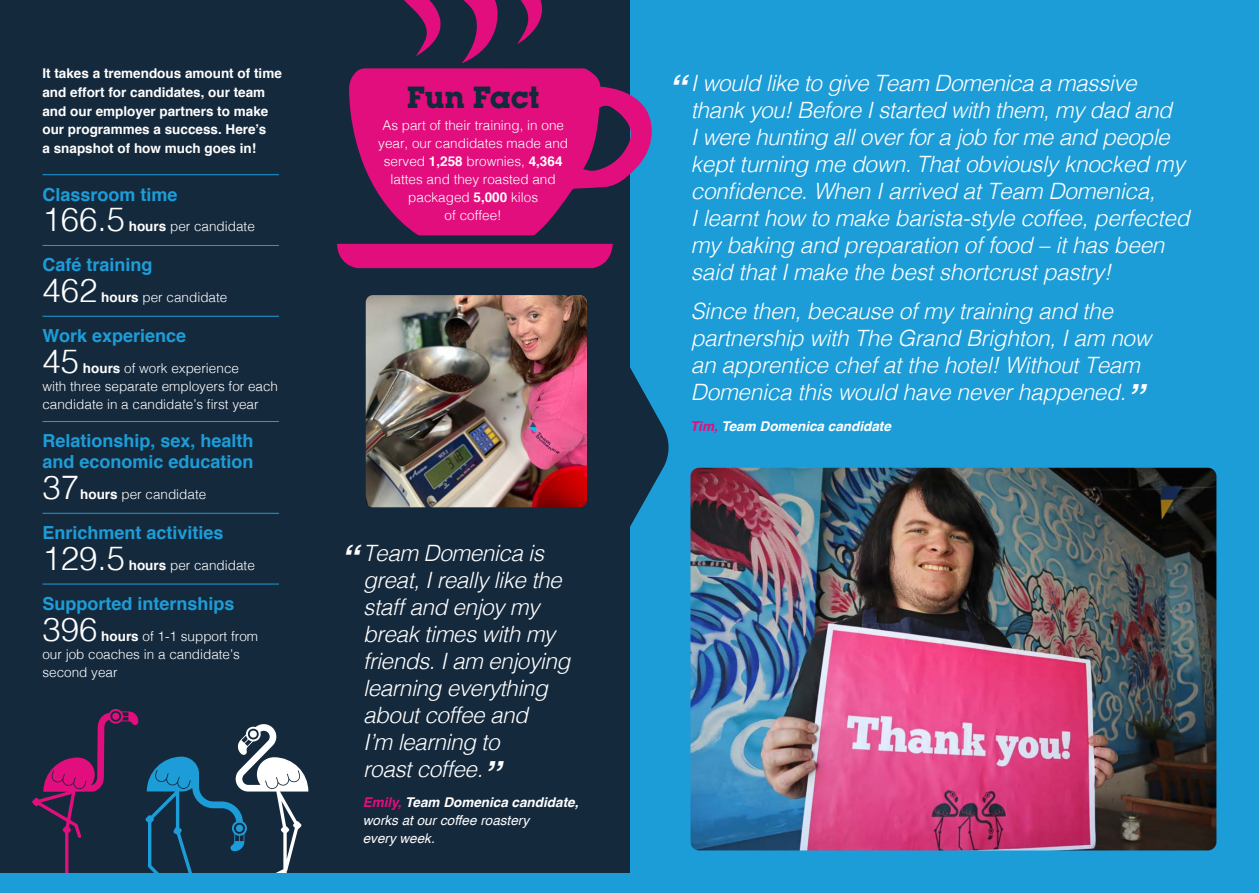
<style>
.page{position:relative;width:1259px;height:893px;background:#fff}
.page>*{position:absolute;margin:0;border:0;box-sizing:border-box;transform-origin:0 0}
.t1{font:300 33px "Helvetica";color:#fff}
.t2{font:700 30px "Lubalin Graph Std";color:#15293d}
.t3{font:italic 300 22.5px/27px "Helvetica";letter-spacing:-.01em;color:#fff}
.t4{font:700 18px/21px "Helvetica";color:#1d9dd8}
.t5{font:300 13.5px/18px "Helvetica";color:#fff}
.t6{font:700 13.5px/18.8px "Helvetica";color:#fff}
.t7{font:italic 13.5px/18px "Helvetica";color:#fff}
.t8{font:italic 700 13.5px "Helvetica";color:#fff}
.s1{font-weight:700}
.s2{font-weight:700;font-size:36px}
.s3{font-weight:700;color:#e20e7d}
.s4{color:#e20e7d}
</style>
<div class="page">
<div style="left:629px;top:0;width:630px;height:893px;background:#1d9dd8"></div>
<div style="left:0;top:0;width:629px;height:893px;background:#15293d"></div>
<svg style="left:365px;top:281px;width:304px;height:331px"></svg>
<svg style="left:145px;top:724px;width:163px;height:149px"></svg>
<svg style="left:32px;top:709px;width:106px;height:164px"></svg>
<hr style="left:42px;top:174px;width:237px;height:1px;background:#1d9dd8">
<hr style="left:42px;top:245px;width:237px;height:1px;background:#1d9dd8">
<hr style="left:42px;top:316px;width:237px;height:1px;background:#1d9dd8">
<hr style="left:42px;top:421px;width:237px;height:1px;background:#1d9dd8">
<hr style="left:42px;top:513px;width:237px;height:1px;background:#1d9dd8">
<hr style="left:42px;top:584px;width:237px;height:1px;background:#1d9dd8">
<img style="left:690px;top:468px;width:526px;height:382px">
<img style="left:366px;top:295px;width:221px;height:212px">
<div style="left:0;top:873px;width:1259px;height:20px;background:#1d9dd8"></div>
<div style="left:337px;top:244px;width:276px;height:24px;background:#e20e7d"></div>
<svg style="left:349px;top:68px;width:303px;height:167px;fill:#e20e7d"></svg>
<svg style="left:404px;top:0;width:138px;height:63px"></svg>
<p class="t6" style="left:42px;top:64px;width:241px">It takes a tremendous amount of time and effort for candidates, our team and our employer partners to make our programmes a success. Here’s<br>a snapshot of how much goes in!</p>
<p class="t4" style="left:42px;top:184px;width:137px">Classroom time</p>
<h1 class="t1" style="left:42px;top:192px;width:84px">166.5</h1>
<p class="t5" style="left:129px;top:217px;width:128px"><span class="s1">hours</span> per candidate</p>
<p class="t4" style="left:42px;top:255px;width:112px">Café training</p>
<h1 class="t1" style="left:42px;top:262px;width:57px">462</h1>
<p class="t5" style="left:101px;top:287px;width:128px"><span class="s1">hours</span> per candidate</p>
<p class="t4" style="left:42px;top:326px;width:145px">Work experience</p>
<h1 class="t1" style="left:42px;top:333px;width:38px">45</h1>
<p class="t5" style="left:42px;top:358px;width:237px;text-indent:40px"><span class="s1">hours</span> of work experience<br>with three separate employers for each candidate in a candidate’s first year</p>
<p class="t4" style="left:42px;top:431px;width:213px">Relationship, sex, health and economic education</p>
<h1 class="t1" style="left:42px;top:459px;width:38px">37</h1>
<p class="t5" style="left:80px;top:484px;width:128px"><span class="s1">hours</span> per candidate</p>
<p class="t4" style="left:42px;top:523px;width:183px">Enrichment activities</p>
<h1 class="t1" style="left:42px;top:530px;width:84px">129.5</h1>
<p class="t5" style="left:129px;top:555px;width:128px"><span class="s1">hours</span> per candidate</p>
<p class="t4" style="left:42px;top:593px;width:194px">Supported internships</p>
<h1 class="t1" style="left:42px;top:601px;width:57px">396</h1>
<p class="t5" style="left:42px;top:626px;width:217px;text-indent:59px"><span class="s1">hours</span> of 1-1 support from our job coaches in a candidate’s second year</p>
<h2 class="t2" style="left:407px;top:78px;width:134px">Fun Fact</h2>
<p class="t5" style="left:378px;top:115px;width:191px;text-align:center">As part of their training, in one year, our candidates made and served <span class="s1">1,258</span> brownies, <span class="s1">4,364 </span>lattes and they roasted and packaged <span class="s1">5,000</span> kilos<br>of coffee!</p>
<p class="t3" style="left:363px;top:538px;width:208px;text-indent:-23px"><span class="s2">“</span> Team Domenica is great, I really like the staff and enjoy my break times with my friends. I am enjoying learning everything about coffee and<br>I’m learning to<br>roast coffee.<span class="s2">”</span></p>
<p class="t7" style="left:363px;top:794px;width:217px"><span class="s3">Emily,</span> <span class="s1">Team Domenica candidate, </span>works at our coffee roastery<br>every week.</p>
<p class="t3" style="left:691px;top:68px;width:500px;text-indent:-23px"><span class="s2">“</span> I would like to give Team Domenica a massive thank you! Before I started with them, my dad and<br>I were hunting all over for a job for me and people kept turning me down. That obviously knocked my confidence. When I arrived at Team Domenica,<br>I learnt how to make barista-style coffee, perfected my baking and preparation of food – it has been said that I make the best shortcrust pastry!</p>
<p class="t3" style="left:691px;top:296px;width:462px">Since then, because of my training and the partnership with The Grand Brighton, I am now an apprentice chef at the hotel! Without Team Domenica this would have never happened.<span class="s2">”</span></p>
<p class="t8" style="left:690px;top:415px;width:202px"><span class="s4">Tim,</span> Team Domenica candidate</p>
</div>
